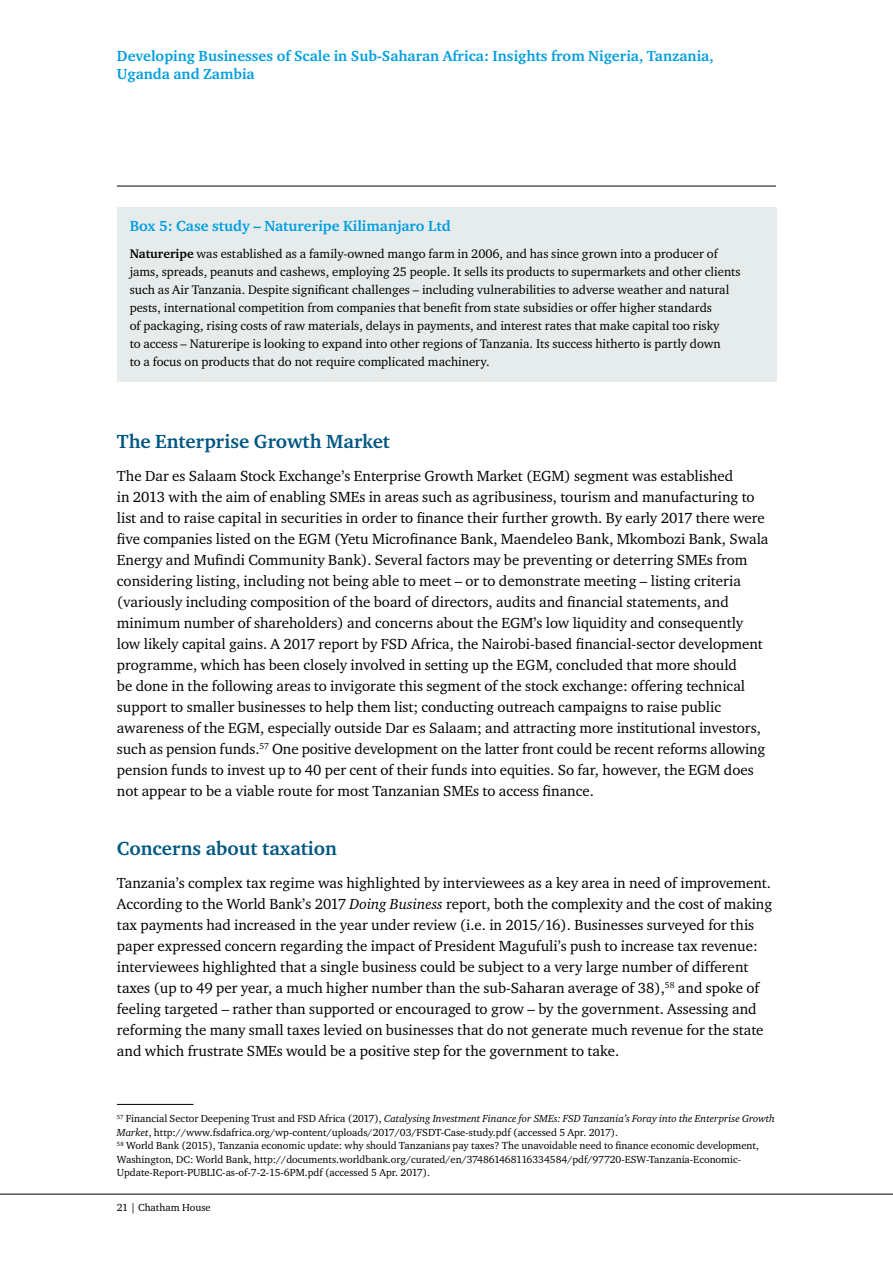
<style>
.page{position:relative;width:893px;height:1263px;background:#fff}
.page>*{position:absolute;margin:0;border:0;box-sizing:border-box;transform-origin:0 0}
.t1{font:700 19.5px "Charter ITC";color:#005782}
.t2{font:15px/21px "Charter ITC";color:#000}
.t3{font:700 15px/18px "Charter ITC";color:#009ee0}
.t4{font:12.75px/18px "Charter ITC";color:#000}
.t5{font:10.5px/13.5px "Charter ITC";color:#000}
.s1{font-weight:700}
.s2{font-style:italic}
</style>
<div class="page">
<hr style="left:117px;top:186px;width:659px;height:1px;background:#000">
<hr style="left:0;top:1194px;width:893px;height:1px;background:#000">
<div style="left:117px;top:207px;width:659px;height:40px;background:#e6ecec"></div>
<div style="left:117px;top:235px;width:659px;height:146px;background:#e6ecec"></div>
<hr style="left:117px;top:1104px;width:76px;height:1px;background:#000">
<p class="t3" style="left:117px;top:47px;width:598px">Developing Businesses of Scale in Sub-Saharan Africa: Insights from Nigeria, Tanzania,<br>Uganda and Zambia</p>
<p class="t3" style="left:130px;top:217px;width:322px">Box 5: Case study – Natureripe Kilimanjaro Ltd</p>
<p class="t4" style="left:130px;top:245px;width:612px"><span class="s1">Natureripe</span> was established as a family-owned mango farm in 2006, and has since grown into a producer of jams, spreads, peanuts and cashews, employing 25 people. It sells its products to supermarkets and other clients such as Air Tanzania. Despite significant challenges – including vulnerabilities to adverse weather and natural pests, international competition from companies that benefit from state subsidies or offer higher standards<br>of packaging, rising costs of raw materials, delays in payments, and interest rates that make capital too risky<br>to access – Natureripe is looking to expand into other regions of Tanzania. Its success hitherto is partly down<br>to a focus on products that do not require complicated machinery.</p>
<h1 class="t1" style="left:117px;top:429px;width:274px">The Enterprise Growth Market</h1>
<p class="t2" style="left:117px;top:465px;width:653px">The Dar es Salaam Stock Exchange’s Enterprise Growth Market (EGM) segment was established<br>in 2013 with the aim of enabling SMEs in areas such as agribusiness, tourism and manufacturing to list and to raise capital in securities in order to finance their further growth. By early 2017 there were five companies listed on the EGM (Yetu Microfinance Bank, Maendeleo Bank, Mkombozi Bank, Swala Energy and Mufindi Community Bank). Several factors may be preventing or deterring SMEs from considering listing, including not being able to meet – or to demonstrate meeting – listing criteria (variously including composition of the board of directors, audits and financial statements, and minimum number of shareholders) and concerns about the EGM’s low liquidity and consequently low likely capital gains. A 2017 report by FSD Africa, the Nairobi-based financial-sector development programme, which has been closely involved in setting up the EGM, concluded that more should<br>be done in the following areas to invigorate this segment of the stock exchange: offering technical support to smaller businesses to help them list; conducting outreach campaigns to raise public awareness of the EGM, especially outside Dar es Salaam; and attracting more institutional investors, such as pension funds.<sup>57</sup> One positive development on the latter front could be recent reforms allowing pension funds to invest up to 40 per cent of their funds into equities. So far, however, the EGM does not appear to be a viable route for most Tanzanian SMEs to access finance.</p>
<h1 class="t1" style="left:117px;top:836px;width:222px">Concerns about taxation</h1>
<p class="t2" style="left:117px;top:872px;width:657px">Tanzania’s complex tax regime was highlighted by interviewees as a key area in need of improvement.<br>According to the World Bank’s 2017 <span class="s2">Doing Business</span> report, both the complexity and the cost of making tax payments had increased in the year under review (i.e. in 2015/16). Businesses surveyed for this paper expressed concern regarding the impact of President Magufuli’s push to increase tax revenue: interviewees highlighted that a single business could be subject to a very large number of different taxes (up to 49 per year, a much higher number than the sub-Saharan average of 38),<sup>58</sup> and spoke of feeling targeted – rather than supported or encouraged to grow – by the government. Assessing and reforming the many small taxes levied on businesses that do not generate much revenue for the state and which frustrate SMEs would be a positive step for the government to take.</p>
<p class="t5" style="left:117px;top:1111px;width:660px"><sup>57</sup> Financial Sector Deepening Trust and FSD Africa (2017), <span class="s2">Catalysing Investment Finance for SMEs: FSD Tanzania’s Foray into the Enterprise Growth Market</span>, http://www.fsdafrica.org/wp-content/uploads/2017/03/FSDT-Case-study.pdf (accessed 5 Apr. 2017).<br><sup>58</sup> World Bank (2015), Tanzania economic update: why should Tanzanians pay taxes? The unavoidable need to finance economic development, Washington, DC: World Bank, http://documents.worldbank.org/curated/en/374861468116334584/pdf/97720-ESW-Tanzania-Economic-Update-Report-PUBLIC-as-of-7-2-15-6PM.pdf (accessed 5 Apr. 2017).</p>
<p class="t5" style="left:117px;top:1200px;width:95px">21 | Chatham House</p>
</div>
